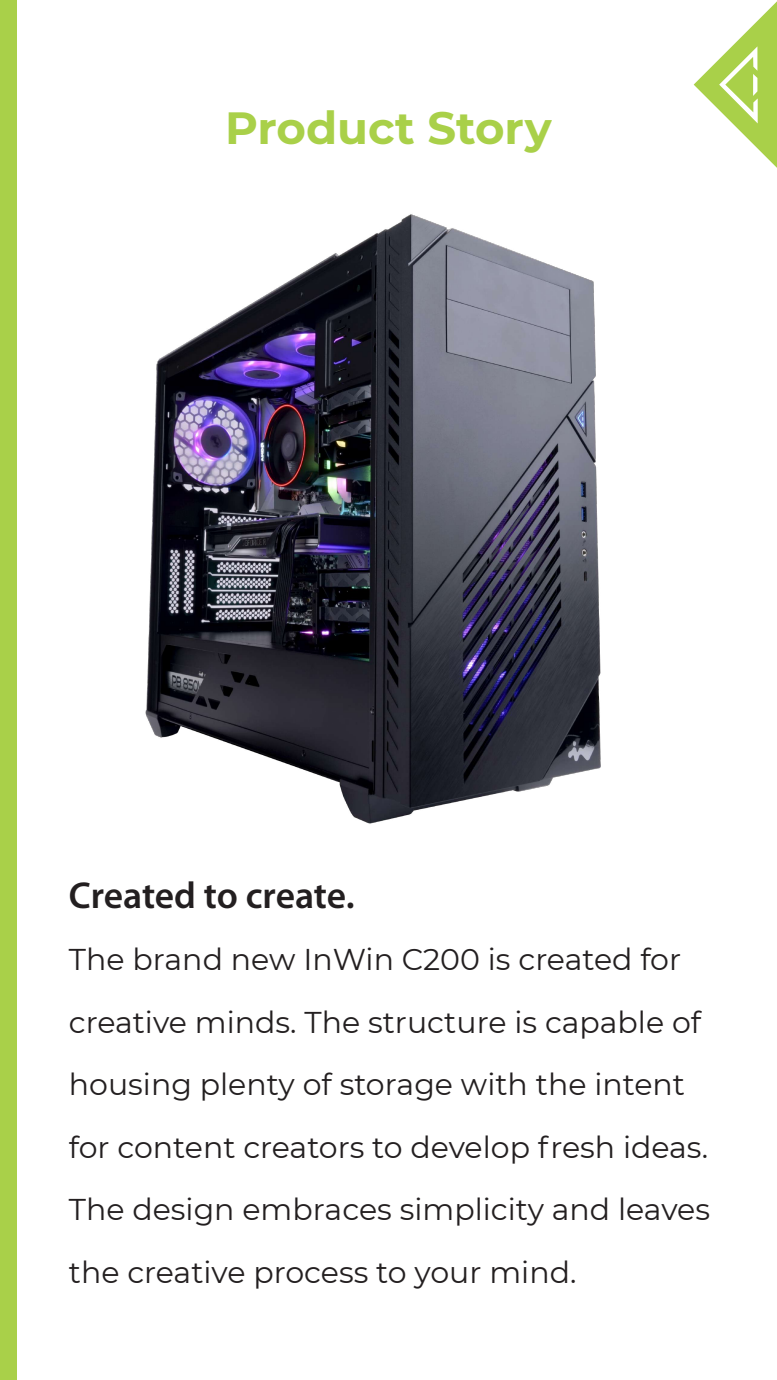
<style>
.page{position:relative;width:777px;height:1380px;background:#fff}
.page>*{position:absolute;margin:0;border:0;box-sizing:border-box;transform-origin:0 0}
.t1{font:700 45px "Montserrat";color:#a9d049}
.t2{font:600 37.5px "Myriad Pro";letter-spacing:-.005em;color:#231f20}
.t3{font:30px/62.5px "Montserrat";color:#231f20}
</style>
<div class="page">
<img style="left:145px;top:214px;width:456px;height:610px">
<svg style="left:693px;top:2px;width:83px;height:165px"></svg>
<div style="left:0;top:0;width:17px;height:1380px;background:#a9d049"></div>
<h1 class="t1" style="left:225px;top:96px;width:328px">Product Story</h1>
<p class="t2" style="left:69px;top:871px;width:287px">Created to create.</p>
<p class="t3" style="left:69px;top:927px;width:642px">The brand new InWin C200 is created for creative minds. The structure is capable of housing plenty of storage with the intent for content creators to develop fresh ideas.<br>The design embraces simplicity and leaves the creative process to your mind.</p>
</div>
